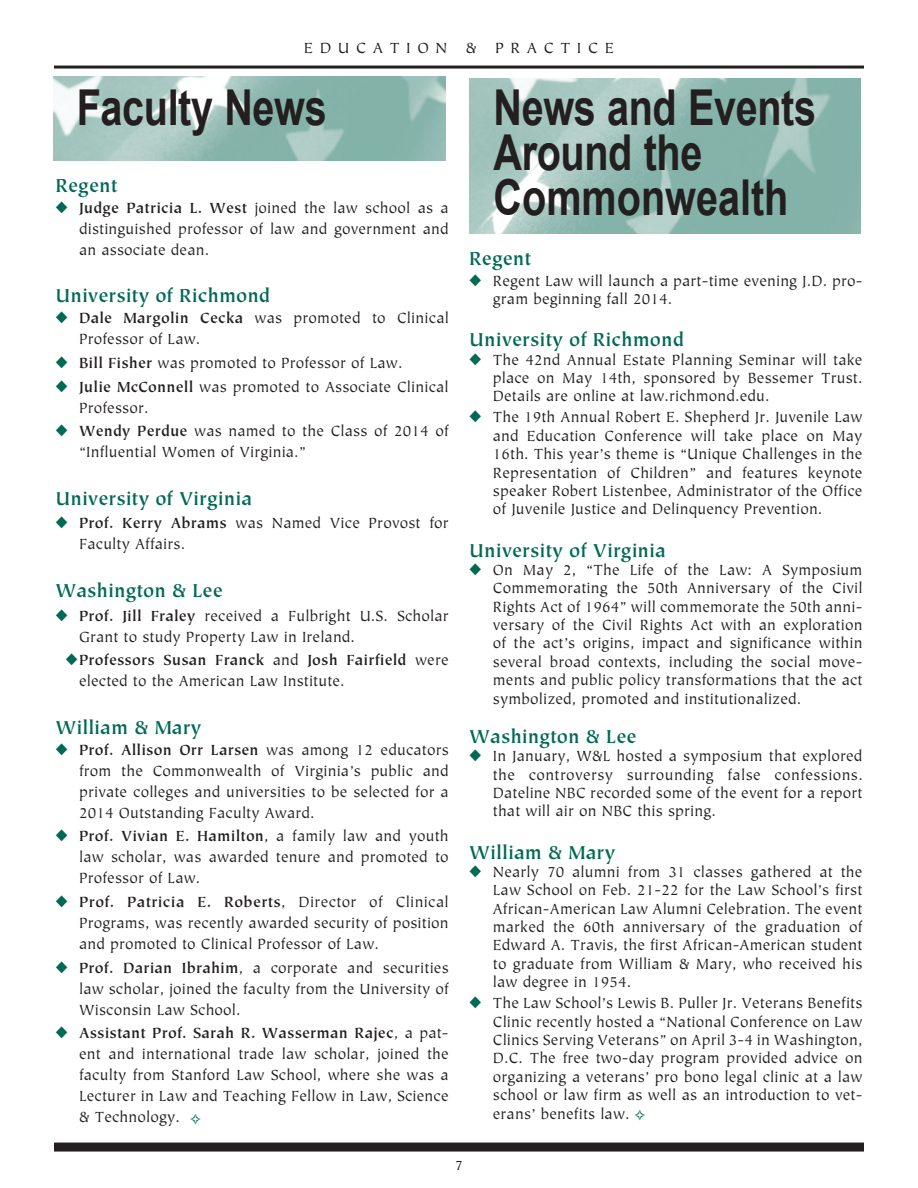
<style>
.page{position:relative;width:918px;height:1188px;background:#fff}
.page>*{position:absolute;margin:0;border:0;box-sizing:border-box;transform-origin:0 0}
.dept_head{font:700 49.5px/45px "Arial";letter-spacing:-.01em;color:#231f20;scale:.8 1}
.brief2{font:700 21px "Tiepolo";color:#006954;scale:.96 1}
.brief2-2{font:16.5px/18.3px "Tiepolo";letter-spacing:.01em;color:#231f20;text-align:justify;scale:.96 1}
.brief2-3{font:16.5px "Tiepolo";letter-spacing:.4em;color:#231f20}
.t1{font:15px "Tiepolo";color:#231f20}
.s1{color:#006954}
.s2{font-weight:700}
</style>
<div class="page">
<hr style="left:54px;top:66px;width:810px;height:3px;background:#231f20">
<div style="left:54px;top:1143px;width:810px;height:9px;background:#231f20"></div>
<img style="left:54px;top:77px;width:391px;height:84px">
<img style="left:469px;top:78px;width:392px;height:155px">
<p class="brief2-3" style="left:304px;top:39px;width:312px">EDUCATION &amp; PRACTICE</p>
<p class="dept_head" style="left:77px;top:87px;width:314px">Faculty News</p>
<p class="brief2" style="left:56px;top:174px;width:66px">Regent</p>
<p class="brief2-2" style="left:79px;top:198px;width:387px;line-height:21px;text-indent:-24px"><span class="s1">◆</span> <span class="s2">Judge Patricia L. West</span> joined the law school as a distinguished professor of law and government and an associate dean.</p>
<p class="brief2" style="left:56px;top:284px;width:225px">University of Richmond</p>
<p class="brief2-2" style="left:79px;top:308px;width:387px;line-height:21px;text-indent:-24px"><span class="s1">◆</span> <span class="s2">Dale Margolin Cecka</span> was promoted to Clinical<br>Professor of Law.</p>
<p class="brief2-2" style="left:56px;top:354px;width:363px"><span class="s1">◆</span> <span class="s2">Bill Fisher</span> was promoted to Professor of Law.</p>
<p class="brief2-2" style="left:79px;top:377px;width:387px;line-height:21px;text-indent:-24px"><span class="s1">◆</span> <span class="s2">Julie McConnell</span> was promoted to Associate Clinical<br>Professor.</p>
<p class="brief2-2" style="left:79px;top:421px;width:387px;line-height:21px;text-indent:-24px"><span class="s1">◆</span> <span class="s2">Wendy Perdue</span> was named to the Class of 2014 of “Influential Women of Virginia.”</p>
<p class="brief2" style="left:56px;top:487px;width:206px">University of Virginia</p>
<p class="brief2-2" style="left:79px;top:513px;width:387px;line-height:21px;text-indent:-24px"><span class="s1">◆</span> <span class="s2">Prof. Kerry Abrams</span> was Named Vice Provost for<br>Faculty Affairs.</p>
<p class="brief2" style="left:56px;top:579px;width:176px">Washington &amp; Lee</p>
<p class="brief2-2" style="left:79px;top:605px;width:387px;line-height:21px;text-indent:-24px"><span class="s1">◆</span> <span class="s2">Prof. Jill Fraley</span> received a Fulbright U.S. Scholar<br>Grant to study Property Law in Ireland.</p>
<p class="brief2-2" style="left:79px;top:650px;width:387px;line-height:21px;text-indent:-14px"><span class="s1">◆</span><span class="s2">Professors Susan Franck</span> and <span class="s2">Josh Fairfield</span> were elected to the American Law Institute.</p>
<p class="brief2" style="left:56px;top:716px;width:154px">William &amp; Mary</p>
<p class="brief2-2" style="left:79px;top:740px;width:387px;line-height:21px;text-indent:-24px"><span class="s1">◆</span> <span class="s2">Prof. Allison Orr Larsen</span> was among 12 educators from the Commonwealth of Virginia’s public and private colleges and universities to be selected for a 2014 Outstanding Faculty Award.</p>
<p class="brief2-2" style="left:79px;top:826px;width:387px;line-height:21px;text-indent:-24px"><span class="s1">◆</span> <span class="s2">Prof. Vivian E. Hamilton</span>, a family law and youth law scholar, was awarded tenure and promoted to Professor of Law.</p>
<p class="brief2-2" style="left:79px;top:892px;width:387px;line-height:21px;text-indent:-24px"><span class="s1">◆</span> <span class="s2">Prof. Patricia E. Roberts</span>, Director of Clinical Programs, was recently awarded security of position and promoted to Clinical Professor of Law.</p>
<p class="brief2-2" style="left:79px;top:958px;width:387px;line-height:21px;text-indent:-24px"><span class="s1">◆</span> <span class="s2">Prof. Darian Ibrahim</span>, a corporate and securities law scholar, joined the faculty from the University of Wisconsin Law School.</p>
<p class="brief2-2" style="left:79px;top:1023px;width:387px;line-height:21px;text-indent:-24px"><span class="s1">◆</span> <span class="s2">Assistant Prof. Sarah R. Wasserman Rajec</span>, a pat&shy;ent and international trade law scholar, joined the faculty from Stanford Law School, where she was a Lecturer in Law and Teaching Fellow in Law, Science &amp; Technology. <span class="s1">✧</span></p>
<p class="dept_head" style="left:494px;top:87px;width:404px">News and Events<br>Around the<br>Commonwealth</p>
<p class="brief2" style="left:469px;top:247px;width:66px">Regent</p>
<p class="brief2-2" style="left:493px;top:272px;width:387px;text-indent:-24px"><span class="s1">◆</span> Regent Law will launch a part-time evening J.D. pro&shy;gram beginning fall 2014.</p>
<p class="brief2" style="left:469px;top:328px;width:225px">University of Richmond</p>
<p class="brief2-2" style="left:493px;top:351px;width:387px;text-indent:-24px"><span class="s1">◆</span> The 42nd Annual Estate Planning Seminar will take place on May 14th, sponsored by Bessemer Trust.<br>Details are online at law.richmond.edu.</p>
<p class="brief2-2" style="left:493px;top:409px;width:387px;text-indent:-24px"><span class="s1">◆</span> The 19th Annual Robert E. Shepherd Jr. Juvenile Law and Education Conference will take place on May 16th. This year’s theme is “Unique Challenges in the Representation of Children” and features keynote speaker Robert Listenbee, Administrator of the Office of Juvenile Justice and Delinquency Prevention.</p>
<p class="brief2" style="left:469px;top:539px;width:206px">University of Virginia</p>
<p class="brief2-2" style="left:493px;top:561px;width:387px;text-indent:-24px"><span class="s1">◆</span> On May 2, “The Life of the Law: A Symposium Commemorating the 50th Anniversary of the Civil Rights Act of 1964” will commemorate the 50th anni&shy;versary of the Civil Rights Act with an exploration of the act’s origins, impact and significance within several broad contexts, including the social move&shy;ments and public policy transformations that the act symbolized, promoted and institutionalized.</p>
<p class="brief2" style="left:469px;top:725px;width:176px">Washington &amp; Lee</p>
<p class="brief2-2" style="left:493px;top:748px;width:387px;text-indent:-24px"><span class="s1">◆</span> In January, W&amp;L hosted a symposium that explored the controversy surrounding false confessions.<br>Dateline NBC recorded some of the event for a report that will air on NBC this spring.</p>
<p class="brief2" style="left:469px;top:841px;width:154px">William &amp; Mary</p>
<p class="brief2-2" style="left:493px;top:863px;width:387px;text-indent:-24px"><span class="s1">◆</span> Nearly 70 alumni from 31 classes gathered at the Law School on Feb. 21-22 for the Law School’s first African-American Law Alumni Celebration. The event marked the 60th anniversary of the graduation of Edward A. Travis, the first African-American student to graduate from William &amp; Mary, who received his law degree in 1954.</p>
<p class="brief2-2" style="left:493px;top:995px;width:387px;text-indent:-24px"><span class="s1">◆</span> The Law School’s Lewis B. Puller Jr. Veterans Benefits Clinic recently hosted a “National Conference on Law Clinics Serving Veterans” on April 3-4 in Washington, D.C. The free two-day program provided advice on organizing a veterans’ pro bono legal clinic at a law school or law firm as well as an introduction to vet&shy;erans’ benefits law. <span class="s1">✧</span></p>
<p class="t1" style="left:455px;top:1157px;width:10px">7</p>
</div>
